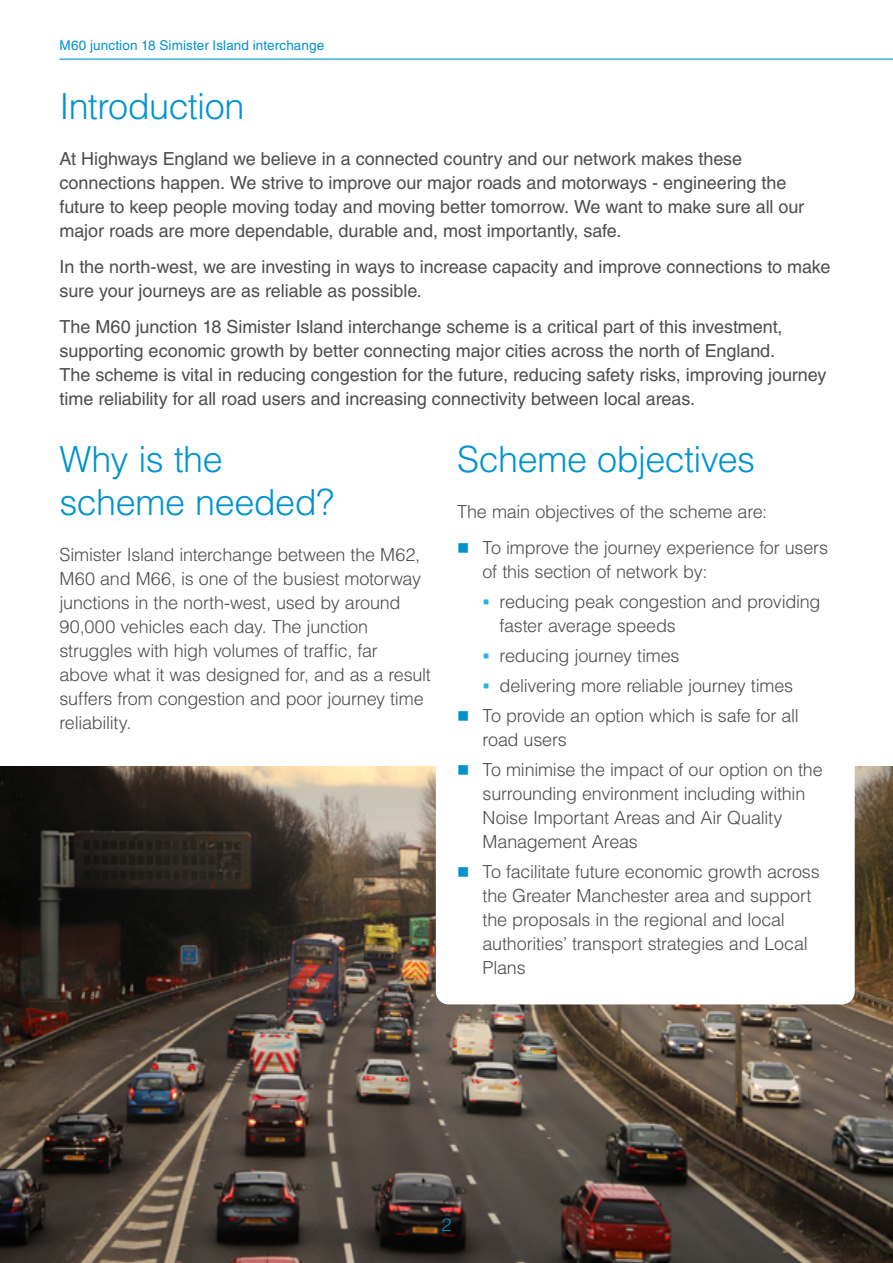
<style>
.page{position:relative;width:893px;height:1263px;background:#fff}
.page>*{position:absolute;margin:0;border:0;box-sizing:border-box;transform-origin:0 0}
.Large_Headline{font:300 36px/43.2px "Helvetica LT Std";letter-spacing:-.015em;color:#0093d0}
.Body_text{font:300 18px/24px "Helvetica LT Std";letter-spacing:-.01em;color:#4d4d4f}
.Body_text-2{font:18px/24px "Helvetica LT Std";letter-spacing:-.005em;color:#4d4d4f}
.t1{font:300 18px "Helvetica LT Std";color:#0093d0}
.t2{font:13.5px "Helvetica LT Std";letter-spacing:.01em;color:#0093d0}
</style>
<div class="page">
<hr style="left:60px;top:59px;width:833px;height:1px;background:#0093d0">
<img style="left:0;top:767px;width:893px;height:496px">
<div style="left:436px;top:710px;width:419px;height:294px;background:#fff;border-radius:13px"></div>
<p class="t2" style="left:60px;top:38px;width:266px">M60 junction 18 Simister Island interchange</p>
<p class="Large_Headline" style="left:60px;top:85px;width:186px">Introduction</p>
<p class="Body_text-2" style="left:60px;top:147px;width:746px">At Highways England we believe in a connected country and our network makes these connections happen. We strive to improve our major roads and motorways - engineering the future to keep people moving today and moving better tomorrow. We want to make sure all our major roads are more dependable, durable and, most importantly, safe.</p>
<p class="Body_text-2" style="left:60px;top:255px;width:772px">In the north-west, we are investing in ways to increase capacity and improve connections to make sure your journeys are as reliable as possible.</p>
<p class="Body_text-2" style="left:60px;top:315px;width:768px">The M60 junction 18 Simister Island interchange scheme is a critical part of this investment, supporting economic growth by better connecting major cities across the north of England.<br>The scheme is vital in reducing congestion for the future, reducing safety risks, improving journey time reliability for all road users and increasing connectivity between local areas.</p>
<p class="Large_Headline" style="left:60px;top:437px;width:276px">Why is the scheme needed?</p>
<p class="Body_text" style="left:60px;top:542px;width:373px">Simister Island interchange between the M62, M60 and M66, is one of the busiest motorway junctions in the north-west, used by around 90,000 vehicles each day. The junction struggles with high volumes of traffic, far above what it was designed for, and as a result suffers from congestion and poor journey time reliability.</p>
<p class="Large_Headline" style="left:457px;top:437px;width:300px">Scheme objectives</p>
<p class="Body_text" style="left:457px;top:499px;width:311px">The main objectives of the scheme are:</p>
<p class="Body_text" style="left:483px;top:535px;width:347px">To improve the journey experience for users of this section of network by:</p>
<p class="Body_text" style="left:500px;top:589px;width:322px">reducing peak congestion and providing faster average speeds</p>
<p class="Body_text" style="left:500px;top:643px;width:181px">reducing journey times</p>
<p class="Body_text" style="left:500px;top:673px;width:295px">delivering more reliable journey times</p>
<p class="Body_text" style="left:483px;top:703px;width:318px">To provide an option which is safe for all road users</p>
<p class="Body_text" style="left:483px;top:757px;width:342px">To minimise the impact of our option on the surrounding environment including within Noise Important Areas and Air Quality Management Areas</p>
<p class="Body_text" style="left:483px;top:859px;width:339px">To facilitate future economic growth across the Greater Manchester area and support the proposals in the regional and local authorities’ transport strategies and Local Plans</p>
<p class="t1" style="left:441px;top:1213px;width:12px">2</p>
</div>
